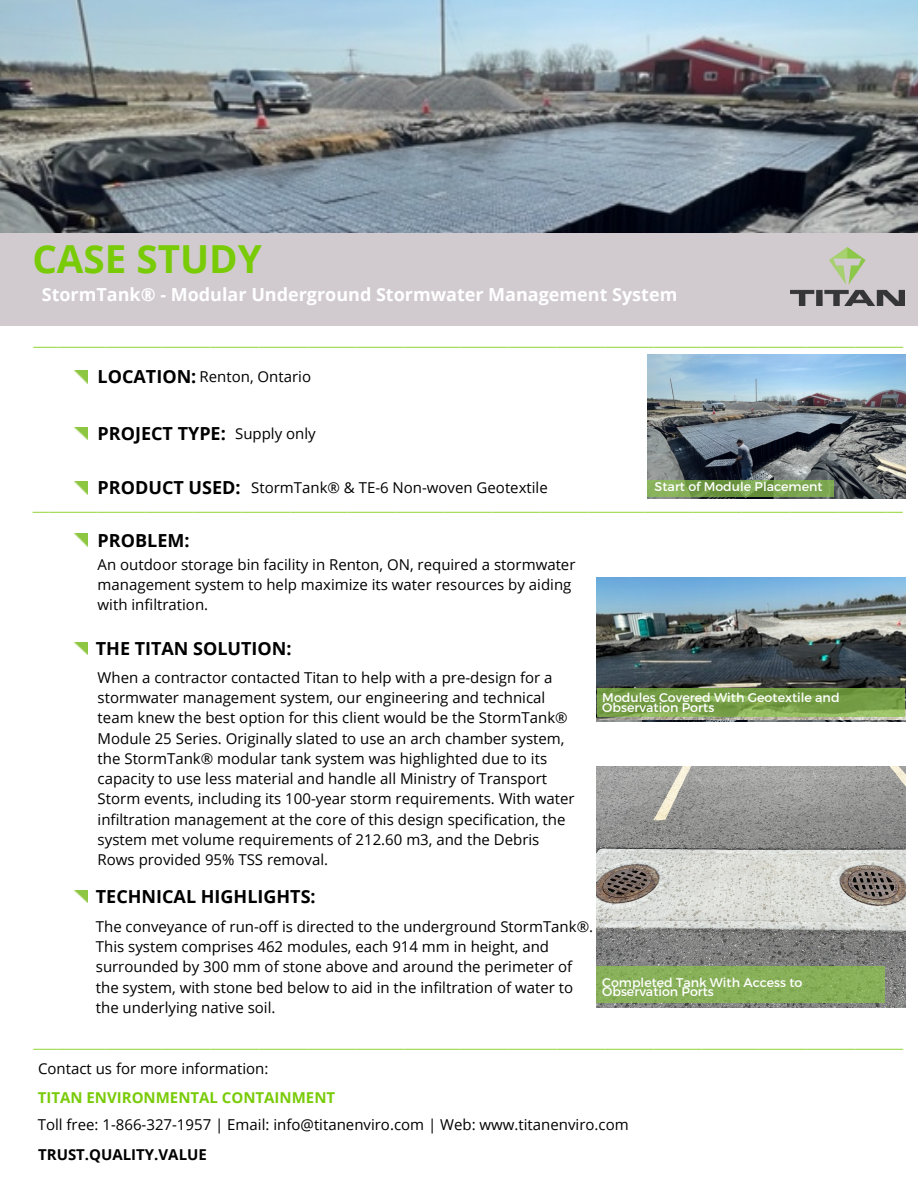
<style>
.page{position:relative;width:918px;height:1188px;background:#fff}
.page>*{position:absolute;margin:0;border:0;box-sizing:border-box;transform-origin:0 0}
.t1{font:700 38.7px "Open Sans";color:#79cb08}
.t2{font:300 19.65px "Open Sans";color:#79cb08}
.t3{font:700 18px "Open Sans";color:#000}
.t4{font:700 18px "Open Sans";color:#fff}
.t5{font:15px/20.2px "Open Sans";color:#000}
.t6{font:700 15px "Open Sans";color:#79cb08}
.t7{font:700 15px "Open Sans";color:#000}
.t8{font:12.6px/9.4px "Montserrat";color:#fff}
</style>
<div class="page">
<img style="left:74px;top:371px;width:14px;height:12px">
<div style="left:0;top:226px;width:918px;height:99px;background:#d1cbcf"></div>
<img style="left:74px;top:427px;width:14px;height:13px">
<img style="left:74px;top:482px;width:14px;height:12px">
<img style="left:74px;top:534px;width:14px;height:12px">
<img style="left:74px;top:890px;width:14px;height:13px">
<img style="left:74px;top:642px;width:14px;height:12px">
<img style="left:791px;top:248px;width:113px;height:57px">
<img style="left:647px;top:355px;width:258px;height:144px">
<img style="left:597px;top:767px;width:308px;height:241px">
<img style="left:597px;top:719px;width:308px;height:3px">
<img style="left:0;top:0;width:918px;height:232px">
<img style="left:597px;top:577px;width:308px;height:142px">
<svg style="left:647px;top:480px;width:186px;height:16px;background:#79a34e"></svg>
<svg style="left:597px;top:688px;width:307px;height:29px;background:#79a14a"></svg>
<div style="left:597px;top:967px;width:288px;height:36px;background:#88b05a"></div>
<p class="t1" style="left:32px;top:232px;width:231px">CASE STUDY</p>
<p class="t4" style="left:42px;top:281px;width:637px">StormTank® - Modular Underground Stormwater Management System</p>
<p class="t2" style="left:34px;top:324px;width:871px">____________________________________________________________________________________________________________</p>
<p class="t3" style="left:98px;top:364px;width:100px">LOCATION:</p>
<p class="t5" style="left:200px;top:366px;width:113px">Renton, Ontario</p>
<p class="t3" style="left:98px;top:421px;width:130px">PROJECT TYPE:</p>
<p class="t3" style="left:98px;top:475px;width:144px">PRODUCT USED:</p>
<p class="t5" style="left:235px;top:423px;width:82px">Supply only</p>
<p class="t5" style="left:251px;top:477px;width:298px">StormTank® &amp; TE-6 Non-woven Geotextile</p>
<p class="t8" style="left:655px;top:481px;width:169px">Start of Module Placement</p>
<p class="t2" style="left:33px;top:489px;width:871px">____________________________________________________________________________________________________________</p>
<p class="t3" style="left:98px;top:527px;width:93px">PROBLEM:</p>
<p class="t5" style="left:98px;top:554px;width:479px">An outdoor storage bin facility in Renton, ON, required a stormwater management system to help maximize its water resources by aiding with infiltration.</p>
<p class="t3" style="left:96px;top:636px;width:197px">THE TITAN SOLUTION:</p>
<p class="t5" style="left:98px;top:667px;width:479px">When a contractor contacted Titan to help with a pre-design for a stormwater management system, our engineering and technical team knew the best option for this client would be the StormTank® Module 25 Series. Originally slated to use an arch chamber system, the StormTank® modular tank system was highlighted due to its capacity to use less material and handle all Ministry of Transport Storm events, including its 100-year storm requirements. With water infiltration management at the core of this design specification, the system met volume requirements of 212.60 m3, and the Debris Rows provided 95% TSS removal.</p>
<p class="t3" style="left:96px;top:884px;width:221px">TECHNICAL HIGHLIGHTS:</p>
<p class="t5" style="left:96px;top:916px;width:499px">The conveyance of run-off is directed to the underground StormTank®.<br>This system comprises 462 modules, each 914 mm in height, and surrounded by 300 mm of stone above and around the perimeter of the system, with stone bed below to aid in the infiltration of water to the underlying native soil.</p>
<p class="t8" style="left:602px;top:692px;width:239px">Modules Covered With Geotextile and<br>Observation Ports</p>
<p class="t8" style="left:602px;top:977px;width:202px">Completed Tank With Access to</p>
<p class="t8" style="left:602px;top:986px;width:113px">Observation Ports</p>
<p class="t2" style="left:34px;top:1026px;width:871px">____________________________________________________________________________________________________________</p>
<p class="t5" style="left:38px;top:1058px;width:232px">Contact us for more information:</p>
<p class="t6" style="left:38px;top:1087px;width:299px">TITAN ENVIRONMENTAL CONTAINMENT</p>
<p class="t5" style="left:38px;top:1114px;width:592px">Toll free: 1-866-327-1957 | Email: info@titanenviro.com | Web: www.titanenviro.com</p>
<p class="t7" style="left:38px;top:1144px;width:170px">TRUST.QUALITY.VALUE</p>
</div>
